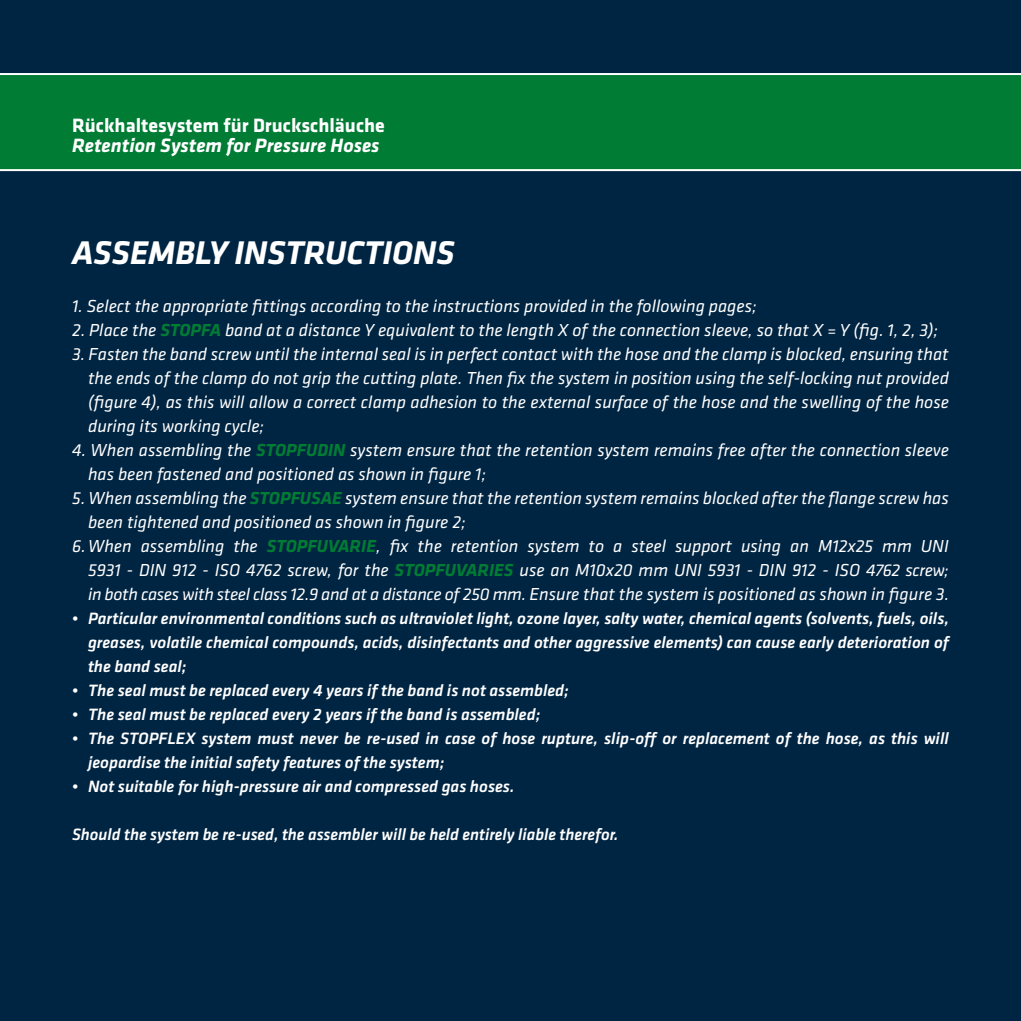
<style>
.page{position:relative;width:1021px;height:1021px;background:#fff}
.page>*{position:absolute;margin:0;border:0;box-sizing:border-box;transform-origin:0 0}
.t1{font:italic 700 34px "Klavika";color:#fff}
.t2{font:700 20px "Klavika";color:#fff}
.t3{font:italic 700 20px "Klavika";color:#fff}
.t4{font:italic 18px/24px "Klavika";color:#fff;text-align:justify}
.t5{font:italic 17.6px "Klavika";letter-spacing:-.02em;color:#fff}
.t6{font:italic 500 17px/24px "Klavika";color:#fff;text-align:justify}
.s1{font-weight:700;color:#007c34}
.s2{font-size:17.6px}
.s3{font-size:18px}
</style>
<div class="page">
<div style="left:0;top:0;width:1020px;height:1020px;background:#002542"></div>
<div style="left:0;top:73px;width:1020px;height:98px;background:#007c34"></div>
<p class="t2" style="left:72px;top:111px;width:314px">Rückhaltesystem für Druckschläuche</p>
<p class="t3" style="left:72px;top:131px;width:309px">Retention System for Pressure Hoses</p>
<h1 class="t1" style="left:72px;top:228px;width:384px">ASSEMBLY INSTRUCTIONS</h1>
<p class="t4" style="left:72px;top:293px;width:686px">1. Select the appropriate fittings according to the instructions provided in the following pages;</p>
<p class="t4" style="left:72px;top:317px;width:867px">2. Place the <span class="s1">STOPFA</span> band at a distance Y equivalent to the length X of the connection sleeve, so that X = Y (fig. 1, 2, 3);</p>
<p class="t4" style="left:88px;top:341px;width:862px;text-indent:-16px">3. Fasten the band screw until the internal seal is in perfect contact with the hose and the clamp is blocked, ensuring that the ends of the clamp do not grip the cutting plate. Then fix the system in position using the self-locking nut provided (figure 4), as this will allow a correct clamp adhesion to the external surface of the hose and the swelling of the hose during its working cycle;</p>
<p class="t4" style="left:88px;top:437px;width:862px;text-indent:-16px">4. When assembling the <span class="s1">STOPFUDIN</span> system ensure that the retention system remains free after the connection sleeve has been fastened and positioned as shown in figure 1;</p>
<p class="t4" style="left:72px;top:485px;width:878px">5. When assembling the <span class="s1">STOPFUSAE</span> system ensure that the retention system remains blocked after the flange screw has</p>
<p class="t4" style="left:88px;top:509px;width:379px">been tightened and positioned as shown in figure 2;</p>
<p class="t4" style="left:72px;top:533px;width:878px">6.When assembling the <span class="s1">STOPFUVARIE</span>, fix the retention system to a steel support using an M12x25 mm UNI</p>
<p class="t4" style="left:88px;top:557px;width:862px">5931 - DIN 912 - ISO 4762 screw, for the <span class="s1">STOPFUVARIES</span> use an M10x20 mm UNI 5931 - DIN 912 - ISO <span class="s2">4762 screw;</span></p>
<p class="t5" style="left:88px;top:583px;width:862px">in both cases with steel class 12.9 and at a distance of 250 mm. <span class="s3">Ensure that the system is positioned as shown in figure 3.</span></p>
<p class="t6" style="left:88px;top:606px;width:862px;text-indent:-16px">• Particular environmental conditions such as ultraviolet light, ozone layer, salty water, chemical agents (solvents, fuels, oils, greases, volatile chemical compounds, acids, disinfectants and other aggressive elements) can cause early deterioration of the band seal;</p>
<p class="t6" style="left:72px;top:678px;width:498px">• The seal must be replaced every 4 years if the band is not assembled;</p>
<p class="t6" style="left:72px;top:702px;width:470px">• The seal must be replaced every 2 years if the band is assembled;</p>
<p class="t6" style="left:88px;top:726px;width:862px;text-indent:-16px">• The STOPFLEX system must never be re-used in case of hose rupture, slip-off or replacement of the hose, as this will jeopardise the initial safety features of the system;</p>
<p class="t6" style="left:72px;top:774px;width:444px">• Not suitable for high-pressure air and compressed gas hoses.</p>
<p class="t6" style="left:72px;top:822px;width:548px">Should the system be re-used, the assembler will be held entirely liable therefor.</p>
</div>
